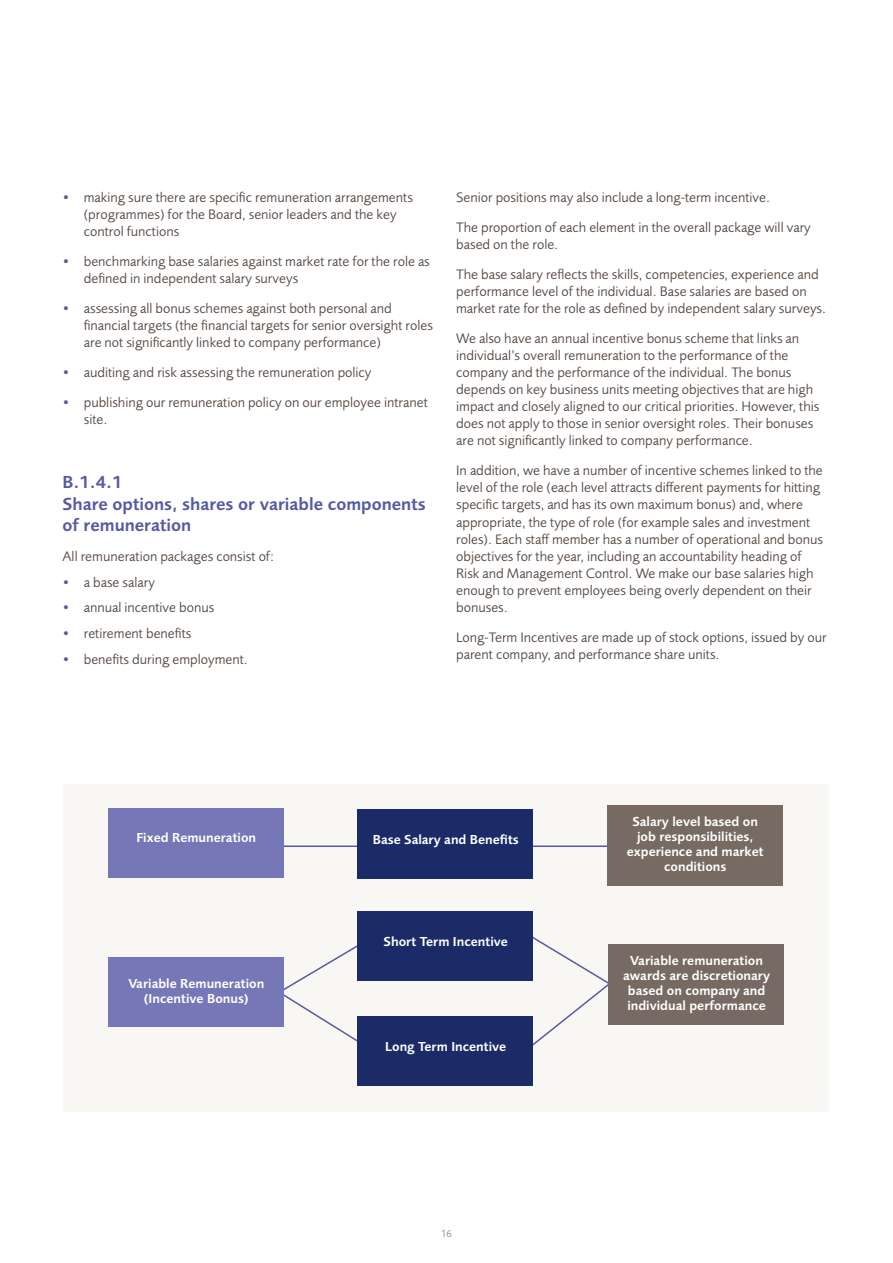
<style>
.page{position:relative;width:893px;height:1263px;background:#fff}
.page>*{position:absolute;margin:0;border:0;box-sizing:border-box;transform-origin:0 0}
.t1{font:600 18px/21.6px "Foundry Sans";color:#555aa4}
.t2{font:14.25px/17.1px "Foundry Sans";color:#584b44}
.t3{font:600 13.5px/15px "Foundry Sans";color:#fff;text-align:center}
.t4{font:10.5px "Foundry Sans";color:#968c86}
.s1{color:#555aa4}
</style>
<div class="page">
<div style="left:64px;top:784px;width:765px;height:328px;background:#f8f7f3"></div>
<svg style="left:277px;top:937px;width:331px;height:109px"></svg>
<hr style="left:269px;top:845px;width:396px;height:2px;background:#555aa4">
<div style="left:357px;top:809px;width:176px;height:70px;background:#1a2b68"></div>
<div style="left:108px;top:808px;width:175px;height:69px;background:#7677b7"></div>
<div style="left:108px;top:957px;width:175px;height:69px;background:#7677b7"></div>
<div style="left:357px;top:911px;width:176px;height:70px;background:#1a2b68"></div>
<div style="left:607px;top:805px;width:175px;height:81px;background:#776a63"></div>
<div style="left:608px;top:944px;width:176px;height:81px;background:#776a63"></div>
<div style="left:357px;top:1016px;width:176px;height:70px;background:#1a2b68"></div>
<p class="t2" style="left:84px;top:189px;width:331px;text-indent:-21px"><span class="s1">•</span> making sure there are specific remuneration arrangements (programmes) for the Board, senior leaders and the key control functions</p>
<p class="t2" style="left:84px;top:253px;width:348px;text-indent:-21px"><span class="s1">•</span> benchmarking base salaries against market rate for the role as defined in independent salary surveys</p>
<p class="t2" style="left:84px;top:300px;width:351px;text-indent:-21px"><span class="s1">•</span> assessing all bonus schemes against both personal and financial targets (the financial targets for senior oversight roles are not significantly linked to company performance)</p>
<p class="t2" style="left:63px;top:364px;width:311px"><span class="s1">•</span> auditing and risk assessing the remuneration policy</p>
<p class="t2" style="left:84px;top:394px;width:345px;text-indent:-21px"><span class="s1">•</span> publishing our remuneration policy on our employee intranet site.</p>
<p class="t1" style="left:63px;top:471px;width:365px">B.1.4.1<br>Share options, shares or variable components of remuneration</p>
<p class="t2" style="left:63px;top:548px;width:213px">All remuneration packages consist of:</p>
<p class="t2" style="left:63px;top:574px;width:94px"><span class="s1">•</span> a base salary</p>
<p class="t2" style="left:63px;top:599px;width:153px"><span class="s1">•</span> annual incentive bonus</p>
<p class="t2" style="left:63px;top:625px;width:130px"><span class="s1">•</span> retirement benefits</p>
<p class="t2" style="left:63px;top:651px;width:187px"><span class="s1">•</span> benefits during employment.</p>
<p class="t2" style="left:456px;top:182px;width:356px;line-height:29.8px">Senior positions may also include a long-term incentive.<br>The proportion of each element in the overall package will vary</p>
<p class="t2" style="left:456px;top:229px;width:364px;line-height:29.8px">based on the role.<br>The base salary reflects the skills, competencies, experience and</p>
<p class="t2" style="left:456px;top:283px;width:372px">performance level of the individual. Base salaries are based on market rate for the role as defined by independent salary surveys.</p>
<p class="t2" style="left:456px;top:330px;width:365px">We also have an annual incentive bonus scheme that links an individual’s overall remuneration to the performance of the company and the performance of the individual. The bonus depends on key business units meeting objectives that are high impact and closely aligned to our critical priorities. However, this does not apply to those in senior oversight roles. Their bonuses are not significantly linked to company performance.</p>
<p class="t2" style="left:456px;top:462px;width:368px">In addition, we have a number of incentive schemes linked to the level of the role (each level attracts different payments for hitting specific targets, and has its own maximum bonus) and, where appropriate, the type of role (for example sales and investment roles). Each staff member has a number of operational and bonus objectives for the year, including an accountability heading of Risk and Management Control. We make our base salaries high enough to prevent employees being overly dependent on their bonuses.</p>
<p class="t2" style="left:456px;top:629px;width:372px">Long-Term Incentives are made up of stock options, issued by our parent company, and performance share units.</p>
<p class="t3" style="left:136px;top:830px;width:121px">Fixed Remuneration</p>
<p class="t3" style="left:373px;top:832px;width:148px">Base Salary and Benefits</p>
<p class="t3" style="left:128px;top:976px;width:137px">Variable Remuneration (Incentive Bonus)</p>
<p class="t3" style="left:384px;top:934px;width:126px">Short Term Incentive</p>
<p class="t3" style="left:385px;top:1039px;width:123px">Long Term Incentive</p>
<p class="t4" style="left:441px;top:1227px;width:12px">16</p>
<p class="t3" style="left:627px;top:814px;width:138px">Salary level based on job responsibilities, experience and market conditions</p>
<p class="t3" style="left:623px;top:953px;width:148px">Variable remuneration awards are discretionary based on company and individual performance</p>
</div>
